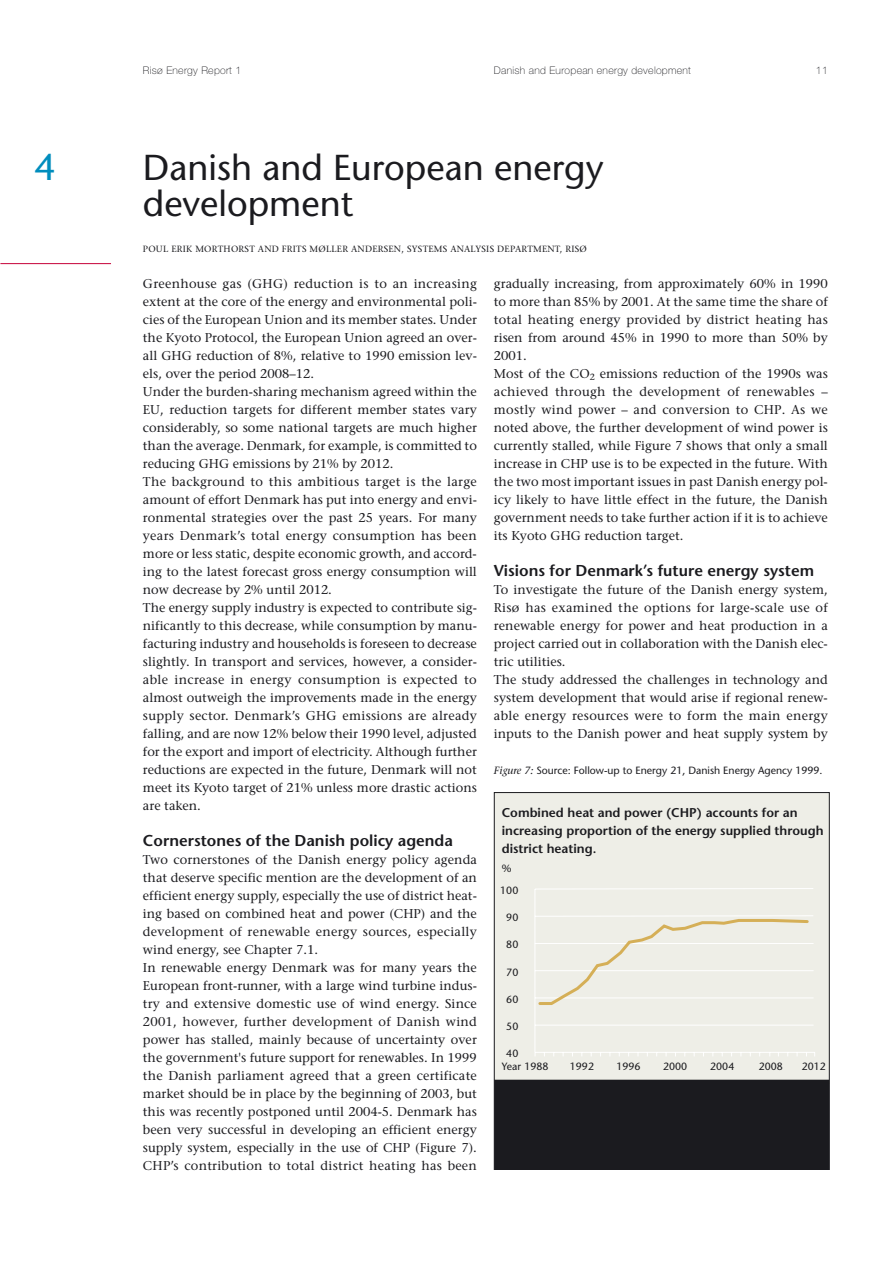
<style>
.page{position:relative;width:893px;height:1263px;background:#fff}
.page>*{position:absolute;margin:0;border:0;box-sizing:border-box;transform-origin:0 0}
.t1{font:37.5px "Stone Sans";color:#008dbd}
.t2{font:36px/36px "Stone Sans";color:#1b1b1f}
.t3{font:600 15.75px "Stone Sans";color:#1b1b1f}
.t4{font:12.75px/18px "Stone Serif";color:#1b1b1f}
.t5{font:600 12.75px/18px "Stone Sans";color:#1b1b1f}
.t6{font:10.5px "Stone Sans";color:#1b1b1f}
.t7{font:100 10.5px "Helvetica Neue";letter-spacing:.03em;color:#1b1b1f}
.t8{font:9px "Stone Serif";letter-spacing:.03em;color:#1b1b1f}
.s1{font-family:"Stone Serif";font-style:italic}
</style>
<div class="page">
<hr style="left:0;top:263px;width:111px;height:1px;background:#c60038">
<svg style="left:494px;top:792px;width:335px;height:378px;background:#babab5"></svg>
<h1 class="t1" style="left:34px;top:152px;width:23px">4</h1>
<p class="t7" style="left:143px;top:67px;width:100px">Risø Energy Report 1</p>
<p class="t7" style="left:494px;top:67px;width:198px">Danish and European energy development</p>
<p class="t7" style="left:815px;top:67px;width:13px">11</p>
<h2 class="t2" style="left:143px;top:153px;width:462px">Danish and European energy development</h2>
<p class="t8" style="left:143px;top:245px;width:445px">POUL ERIK MORTHORST AND FRITS MØLLER ANDERSEN, SYSTEMS ANALYSIS DEPARTMENT, RISØ</p>
<p class="t4" style="left:143px;top:276px;width:335px">Greenhouse gas (GHG) reduction is to an increasing extent at the core of the energy and environmental poli&shy;cies of the European Union and its member states. Under the Kyoto Protocol, the European Union agreed an over&shy;all GHG reduction of 8%, relative to 1990 emission lev&shy;els, over the period 2008–12.<br>Under the burden-sharing mechanism agreed within the EU, reduction targets for different member states vary considerably, so some national targets are much higher than the average. Denmark, for example, is committed to reducing GHG emissions by 21% by 2012.<br>The background to this ambitious target is the large amount of effort Denmark has put into energy and envi&shy;ronmental strategies over the past 25 years. For many years Denmark’s total energy consumption has been more or less static, despite economic growth, and accord&shy;ing to the latest forecast gross energy consumption will now decrease by 2% until 2012.<br>The energy supply industry is expected to contribute sig&shy;nificantly to this decrease, while consumption by manu&shy;facturing industry and households is foreseen to decrease slightly. In transport and services, however, a consider&shy;able increase in energy consumption is expected to almost outweigh the improvements made in the energy supply sector. Denmark’s GHG emissions are already falling, and are now 12% below their 1990 level, adjusted for the export and import of electricity. Although further reductions are expected in the future, Denmark will not meet its Kyoto target of 21% unless more drastic actions are taken.</p>
<p class="t3" style="left:143px;top:834px;width:311px">Cornerstones of the Danish policy agenda</p>
<p class="t4" style="left:143px;top:852px;width:335px">Two cornerstones of the Danish energy policy agenda that deserve specific mention are the development of an efficient energy supply, especially the use of district heat&shy;ing based on combined heat and power (CHP) and the development of renewable energy sources, especially wind energy, see Chapter 7.1.<br>In renewable energy Denmark was for many years the European front-runner, with a large wind turbine indus&shy;try and extensive domestic use of wind energy. Since 2001, however, further development of Danish wind power has stalled, mainly because of uncertainty over the government's future support for renewables. In 1999 the Danish parliament agreed that a green certificate market should be in place by the beginning of 2003, but this was recently postponed until 2004-5. Denmark has been very successful in developing an efficient energy supply system, especially in the use of CHP (Figure 7).<br>CHP’s contribution to total district heating has been</p>
<p class="t4" style="left:494px;top:276px;width:335px">gradually increasing, from approximately 60% in 1990 to more than 85% by 2001. At the same time the share of total heating energy provided by district heating has risen from around 45% in 1990 to more than 50% by 2001.<br>Most of the CO<sub>2</sub> emissions reduction of the 1990s was achieved through the development of renewables – mostly wind power – and conversion to CHP. As we noted above, the further development of wind power is currently stalled, while Figure 7 shows that only a small increase in CHP use is to be expected in the future. With the two most important issues in past Danish energy pol&shy;icy likely to have little effect in the future, the Danish government needs to take further action if it is to achieve its Kyoto GHG reduction target.</p>
<p class="t3" style="left:494px;top:564px;width:322px">Visions for Denmark’s future energy system</p>
<p class="t4" style="left:494px;top:582px;width:335px">To investigate the future of the Danish energy system, Risø has examined the options for large-scale use of renewable energy for power and heat production in a project carried out in collaboration with the Danish elec&shy;tric utilities.<br>The study addressed the challenges in technology and system development that would arise if regional renew&shy;able energy resources were to form the main energy inputs to the Danish power and heat supply system by</p>
<p class="t6" style="left:494px;top:766px;width:330px"><span class="s1">Figure 7:</span> Source: Follow-up to Energy 21, Danish Energy Agency 1999.</p>
<p class="t5" style="left:501px;top:805px;width:323px">Combined heat and power (CHP) accounts for an increasing proportion of the energy supplied through district heating.</p>
<p class="t6" style="left:501px;top:864px;width:11px">%</p>
<p class="t6" style="left:500px;top:886px;width:20px">100</p>
<p class="t6" style="left:506px;top:913px;width:14px">90</p>
<p class="t6" style="left:506px;top:941px;width:14px">80</p>
<p class="t6" style="left:506px;top:968px;width:14px">70</p>
<p class="t6" style="left:506px;top:995px;width:14px">60</p>
<p class="t6" style="left:506px;top:1022px;width:14px">50</p>
<p class="t6" style="left:506px;top:1049px;width:14px">40</p>
<p class="t6" style="left:502px;top:1062px;width:48px">Year 1988</p>
<p class="t6" style="left:570px;top:1062px;width:26px">1992</p>
<p class="t6" style="left:616px;top:1062px;width:26px">1996</p>
<p class="t6" style="left:663px;top:1062px;width:26px">2000</p>
<p class="t6" style="left:710px;top:1062px;width:26px">2004</p>
<p class="t6" style="left:758px;top:1062px;width:26px">2008</p>
<p class="t6" style="left:801px;top:1062px;width:26px">2012</p>
</div>
